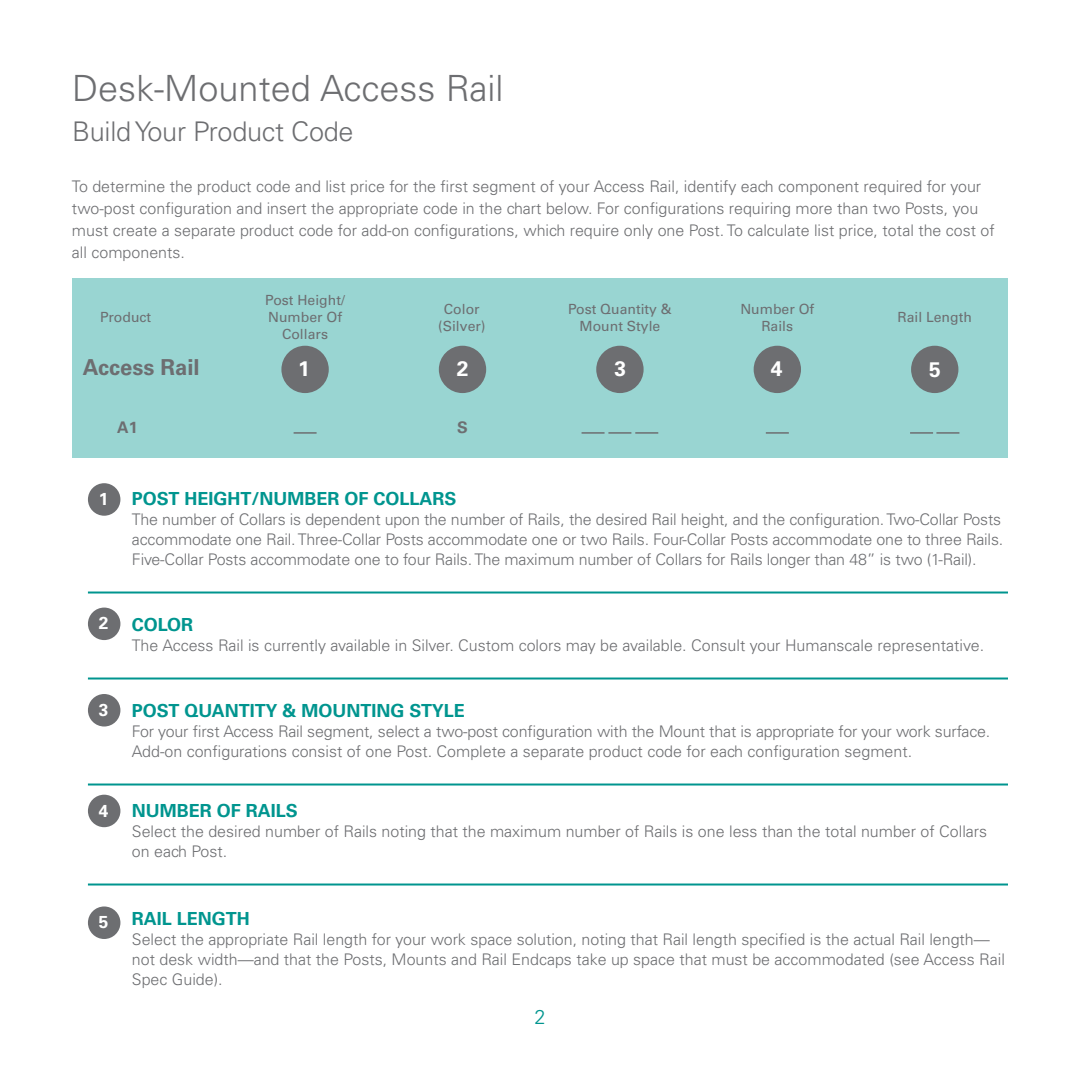
<style>
.page{position:relative;width:1080px;height:1080px;background:#fff}
.page>*{position:absolute;margin:0;border:0;box-sizing:border-box;transform-origin:0 0}
.t1{font:300 36.2px "Univers";color:#6d6e71}
.t2{font:300 27px "Univers";letter-spacing:-.01em;color:#6d6e71}
.t3{font:700 22px "Univers";color:#6d6e71}
.t4{font:700 21px "Univers";color:#fff}
.t5{font:300 20px "Univers";color:#00958f}
.t6{font:700 18px "Univers";color:#00958f}
.t7{font:700 17.2px "Univers";color:#fff}
.t8{font:300 16px/20px "Univers";color:#6d6e71}
.t9{font:700 16px "Univers";color:#6d6e71}
.t10{font:14px/16.8px "Univers";color:#6d6e71;text-align:center}
</style>
<div class="page">
<div style="left:72px;top:278px;width:936px;height:180px;background:#99d5d2"></div>
<hr style="left:910px;top:432px;width:23px;height:2px;background:#6d6e71">
<hr style="left:936px;top:432px;width:23px;height:2px;background:#6d6e71">
<div style="left:911px;top:346px;width:47px;height:47px;background:#6d6e71;border-radius:50%"></div>
<hr style="left:294px;top:432px;width:23px;height:2px;background:#6d6e71">
<div style="left:281px;top:346px;width:48px;height:47px;background:#6d6e71;border-radius:50%"></div>
<hr style="left:766px;top:432px;width:23px;height:2px;background:#6d6e71">
<div style="left:754px;top:346px;width:47px;height:47px;background:#6d6e71;border-radius:50%"></div>
<hr style="left:608px;top:432px;width:23px;height:2px;background:#6d6e71">
<hr style="left:582px;top:432px;width:23px;height:2px;background:#6d6e71">
<hr style="left:635px;top:432px;width:23px;height:2px;background:#6d6e71">
<div style="left:596px;top:346px;width:48px;height:47px;background:#6d6e71;border-radius:50%"></div>
<div style="left:439px;top:346px;width:47px;height:47px;background:#6d6e71;border-radius:50%"></div>
<hr style="left:88px;top:592px;width:920px;height:2px;background:#00958f">
<hr style="left:88px;top:678px;width:920px;height:2px;background:#00958f">
<hr style="left:88px;top:784px;width:920px;height:2px;background:#00958f">
<hr style="left:88px;top:884px;width:920px;height:2px;background:#00958f">
<div style="left:88px;top:483px;width:32px;height:33px;background:#6d6e71;border-radius:50%"></div>
<div style="left:88px;top:608px;width:32px;height:32px;background:#6d6e71;border-radius:50%"></div>
<div style="left:88px;top:694px;width:32px;height:33px;background:#6d6e71;border-radius:50%"></div>
<div style="left:88px;top:795px;width:32px;height:32px;background:#6d6e71;border-radius:50%"></div>
<div style="left:88px;top:906px;width:32px;height:33px;background:#6d6e71;border-radius:50%"></div>
<h1 class="t1" style="left:72px;top:66px;width:433px">Desk-Mounted Access Rail</h1>
<h2 class="t2" style="left:72px;top:115px;width:283px">Build Your Product Code</h2>
<p class="t8" style="left:72px;top:175px;width:924px;line-height:22px">To determine the product code and list price for the first segment of your Access Rail, identify each component required for your two-post configuration and insert the appropriate code in the chart below. For configurations requiring more than two Posts, you must create a separate product code for add-on configurations, which require only one Post. To calculate list price, total the cost of all components.</p>
<p class="t10" style="left:265px;top:292px;width:81px">Post Height/<br>Number Of<br>Collars</p>
<h3 class="t4" style="left:298px;top:356px;width:13px">1</h3>
<p class="t10" style="left:568px;top:300px;width:105px">Post Quantity &amp;<br>Mount Style</p>
<p class="t10" style="left:740px;top:300px;width:75px">Number Of<br>Rails</p>
<h3 class="t4" style="left:771px;top:356px;width:13px">4</h3>
<p class="t10" style="left:438px;top:300px;width:49px">Color (Silver)</p>
<h3 class="t4" style="left:457px;top:356px;width:13px">2</h3>
<p class="t10" style="left:100px;top:309px;width:53px">Product</p>
<p class="t10" style="left:898px;top:309px;width:76px">Rail Length</p>
<h3 class="t4" style="left:929px;top:357px;width:13px">5</h3>
<h3 class="t3" style="left:83px;top:354px;width:118px">Access Rail</h3>
<h3 class="t4" style="left:615px;top:356px;width:13px">3</h3>
<p class="t9" style="left:117px;top:418px;width:22px">A1</p>
<p class="t9" style="left:457px;top:418px;width:12px">S</p>
<p class="t7" style="left:99px;top:489px;width:11px">1</p>
<p class="t6" style="left:132px;top:488px;width:326px">POST HEIGHT/NUMBER OF COLLARS</p>
<p class="t8" style="left:132px;top:509px;width:873px">The number of Collars is dependent upon the number of Rails, the desired Rail height, and the configuration. Two-Collar Posts accommodate one Rail. Three-Collar Posts accommodate one or two Rails. Four-Collar Posts accommodate one to three Rails.<br>Five-Collar Posts accommodate one to four Rails. The maximum number of Collars for Rails longer than 48” is two (1-Rail).</p>
<p class="t7" style="left:99px;top:613px;width:11px">2</p>
<p class="t6" style="left:132px;top:614px;width:63px">COLOR</p>
<p class="t8" style="left:132px;top:635px;width:854px">The Access Rail is currently available in Silver. Custom colors may be available. Consult your Humanscale representative.</p>
<p class="t7" style="left:99px;top:700px;width:11px">3</p>
<p class="t6" style="left:132px;top:700px;width:334px">POST QUANTITY &amp; MOUNTING STYLE</p>
<p class="t8" style="left:132px;top:721px;width:860px">For your first Access Rail segment, select a two-post configuration with the Mount that is appropriate for your work surface.<br>Add-on configurations consist of one Post. Complete a separate product code for each configuration segment.</p>
<p class="t7" style="left:99px;top:800px;width:11px">4</p>
<p class="t6" style="left:132px;top:800px;width:168px">NUMBER OF RAILS</p>
<p class="t8" style="left:132px;top:821px;width:857px">Select the desired number of Rails noting that the maximum number of Rails is one less than the total number of Collars on each Post.</p>
<p class="t7" style="left:99px;top:912px;width:11px">5</p>
<p class="t6" style="left:132px;top:908px;width:120px">RAIL LENGTH</p>
<p class="t8" style="left:132px;top:929px;width:875px">Select the appropriate Rail length for your work space solution, noting that Rail length specified is the actual Rail length— not desk width—and that the Posts, Mounts and Rail Endcaps take up space that must be accommodated (see Access Rail<br>Spec Guide).</p>
<p class="t5" style="left:534px;top:1005px;width:13px">2</p>
</div>
